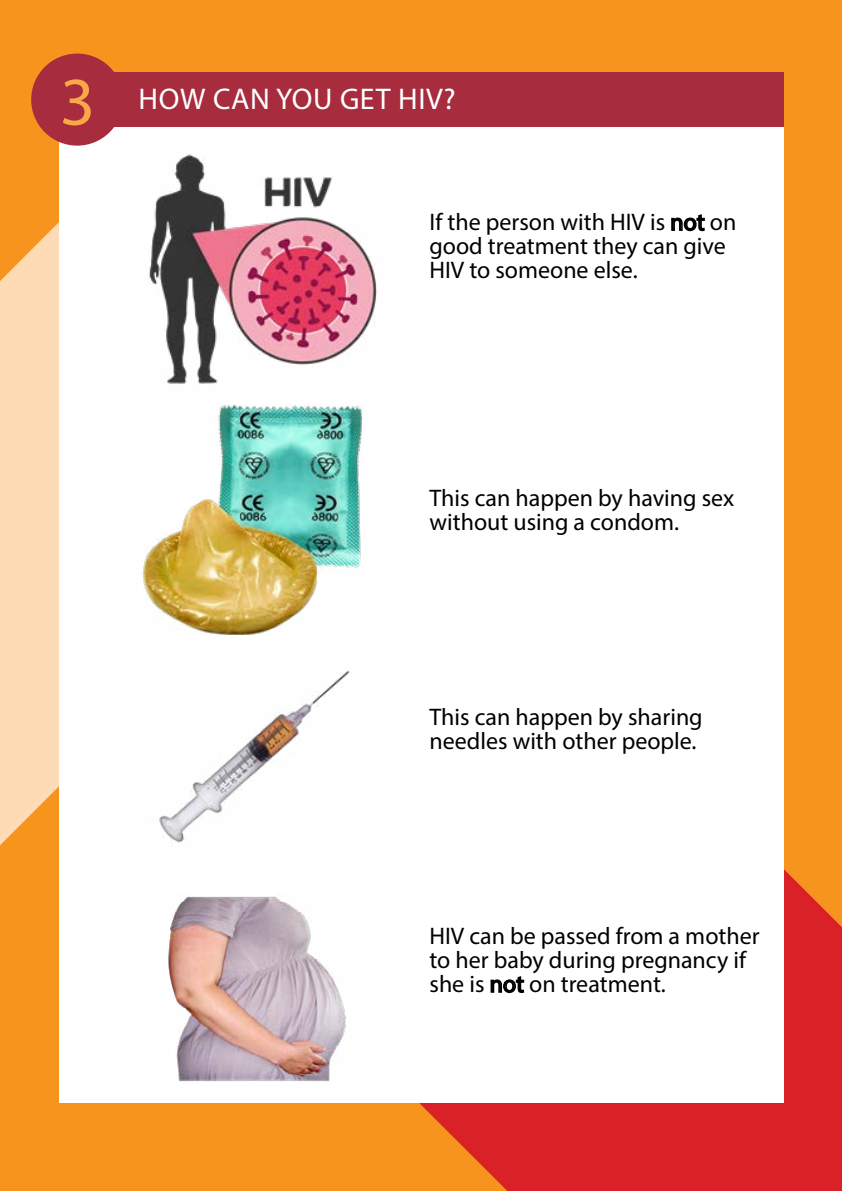
<style>
.page{position:relative;width:842px;height:1191px;background:#f7941e}
.page>*{position:absolute;margin:0;border:0;box-sizing:border-box;transform-origin:0 0}
.t1{font:68.8px "Myriad Pro";color:#faa74a}
.t2{font:30px "Myriad Pro";letter-spacing:.02em;color:#fff}
.t3{font:24px/24px "Myriad Pro";color:#000}
</style>
<div class="page">
<svg style="left:59px;top:854px;width:783px;height:337px;fill:#da2128"></svg>
<svg style="left:0;top:166px;width:60px;height:688px;fill:#fedbb4"></svg>
<div style="left:60px;top:72px;width:724px;height:1031px;background:#fff"></div>
<div style="left:60px;top:72px;width:724px;height:55px;background:#a72c3d"></div>
<svg style="left:671px;top:214px;width:34px;height:18px"></svg>
<svg style="left:490px;top:976px;width:35px;height:18px"></svg>
<img style="left:149px;top:154px;width:228px;height:232px">
<div style="left:31px;top:54px;width:92px;height:92px;background:#a72c3d;border-radius:50%"></div>
<img style="left:142px;top:405px;width:221px;height:229px">
<img style="left:159px;top:670px;width:191px;height:173px">
<img style="left:168px;top:895px;width:178px;height:186px">
<h1 class="t1" style="left:60px;top:59px;width:37px">3</h1>
<p class="t2" style="left:139px;top:80px;width:319px">HOW CAN YOU GET HIV?</p>
<p class="t3" style="left:429px;top:210px;width:308px">If the person with HIV is not on good treatment they can give<br>HIV to someone else.</p>
<p class="t3" style="left:429px;top:485px;width:306px">This can happen by having sex without using a condom.</p>
<p class="t3" style="left:429px;top:704px;width:275px">This can happen by sharing needles with other people.</p>
<p class="t3" style="left:429px;top:923px;width:332px">HIV can be passed from a mother to her baby during pregnancy if she is not on treatment.</p>
</div>
